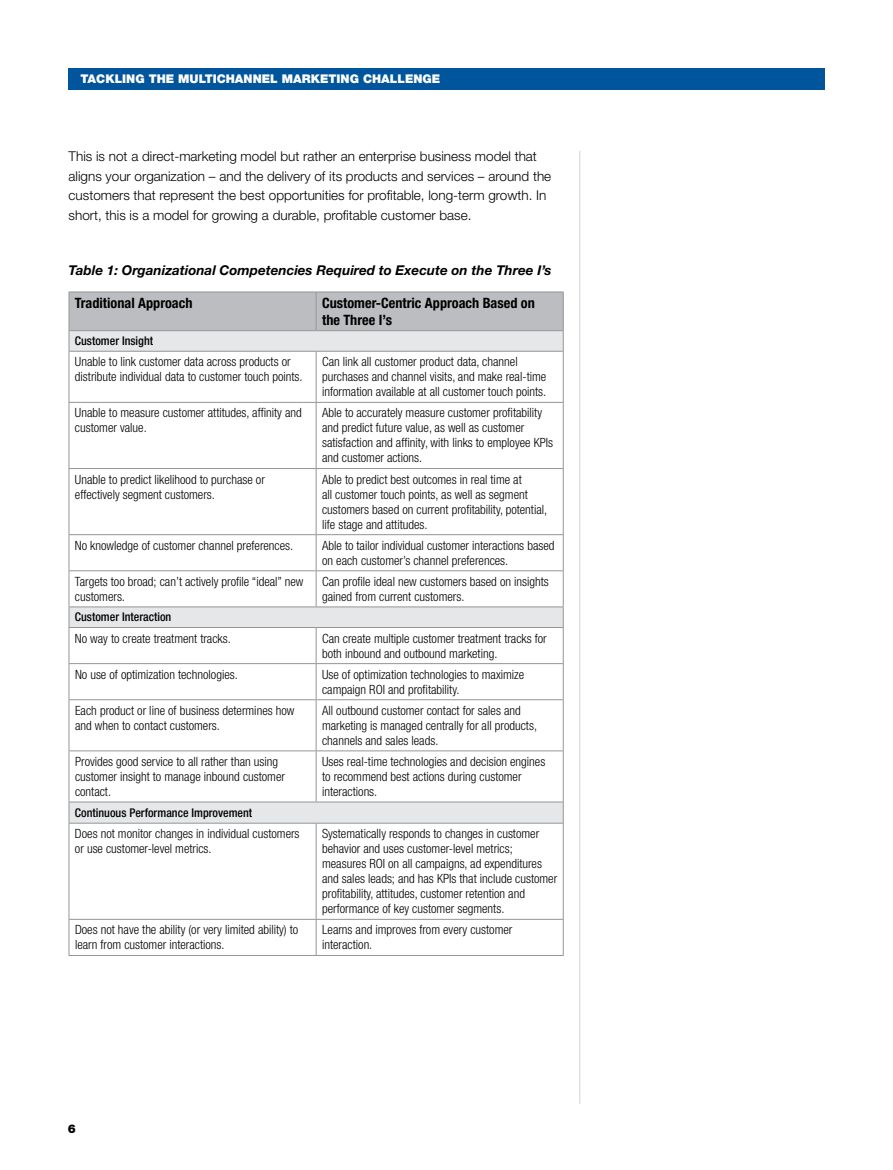
<style>
.page{position:relative;width:893px;height:1170px;background:#fff}
.page>*{position:absolute;margin:0;border:0;box-sizing:border-box;transform-origin:0 0}
.t1{font:700 condensed 14.25px/16.5px "Helvetica Neue LT Std";color:#000}
.t2{font:300 13.5px/19.5px "Helvetica Neue LT Std";color:#000}
.t3{font:italic 700 13.5px "Helvetica Neue LT Std";color:#000}
.t4{font:300 condensed 12.75px/15px "Helvetica Neue LT Std";color:#000}
.t5{font:500 condensed 12px "Helvetica Neue LT Std";color:#000}
.t6{font:900 12px "Helvetica Neue LT Std";color:#fff}
.t7{font:900 12px "Helvetica Neue LT Std";color:#000}
</style>
<div class="page">
<div style="left:68px;top:68px;width:757px;height:21px;background:#00559c"></div>
<svg style="left:70px;top:352px;width:493px;height:470px"></svg>
<hr style="left:69px;top:291px;width:247px;height:1px;background:#939598">
<hr style="left:316px;top:291px;width:248px;height:1px;background:#939598">
<svg style="left:69px;top:292px;width:495px;height:59px;background:#c8c9cb"></svg>
<hr style="left:69px;top:351px;width:247px;height:1px;background:#939598">
<hr style="left:69px;top:351px;width:1px;height:51px;background:#939598">
<hr style="left:316px;top:351px;width:248px;height:1px;background:#939598">
<hr style="left:316px;top:351px;width:1px;height:51px;background:#939598">
<hr style="left:563px;top:351px;width:1px;height:51px;background:#939598">
<hr style="left:69px;top:402px;width:247px;height:1px;background:#939598">
<hr style="left:69px;top:403px;width:1px;height:65px;background:#939598">
<hr style="left:316px;top:402px;width:248px;height:1px;background:#939598">
<hr style="left:316px;top:403px;width:1px;height:65px;background:#939598">
<hr style="left:563px;top:403px;width:1px;height:65px;background:#939598">
<hr style="left:69px;top:468px;width:247px;height:1px;background:#939598">
<hr style="left:69px;top:469px;width:1px;height:65px;background:#939598">
<hr style="left:316px;top:468px;width:248px;height:1px;background:#939598">
<hr style="left:316px;top:469px;width:1px;height:65px;background:#939598">
<hr style="left:563px;top:469px;width:1px;height:65px;background:#939598">
<hr style="left:69px;top:534px;width:247px;height:1px;background:#939598">
<hr style="left:69px;top:535px;width:1px;height:35px;background:#939598">
<hr style="left:316px;top:534px;width:248px;height:1px;background:#939598">
<hr style="left:316px;top:535px;width:1px;height:35px;background:#939598">
<hr style="left:563px;top:535px;width:1px;height:35px;background:#939598">
<hr style="left:69px;top:570px;width:247px;height:1px;background:#939598">
<hr style="left:69px;top:571px;width:1px;height:35px;background:#939598">
<hr style="left:316px;top:570px;width:248px;height:1px;background:#939598">
<hr style="left:316px;top:571px;width:1px;height:35px;background:#939598">
<hr style="left:563px;top:571px;width:1px;height:35px;background:#939598">
<hr style="left:69px;top:606px;width:247px;height:1px;background:#939598">
<svg style="left:69px;top:607px;width:1px;height:20px"></svg>
<hr style="left:316px;top:606px;width:248px;height:1px;background:#939598">
<svg style="left:563px;top:607px;width:1px;height:20px"></svg>
<hr style="left:69px;top:627px;width:247px;height:1px;background:#939598">
<hr style="left:69px;top:628px;width:1px;height:35px;background:#939598">
<hr style="left:316px;top:627px;width:248px;height:1px;background:#939598">
<hr style="left:316px;top:628px;width:1px;height:35px;background:#939598">
<hr style="left:563px;top:628px;width:1px;height:35px;background:#939598">
<hr style="left:69px;top:663px;width:247px;height:1px;background:#939598">
<hr style="left:69px;top:664px;width:1px;height:35px;background:#939598">
<hr style="left:316px;top:663px;width:248px;height:1px;background:#939598">
<hr style="left:316px;top:664px;width:1px;height:35px;background:#939598">
<hr style="left:563px;top:664px;width:1px;height:35px;background:#939598">
<hr style="left:69px;top:699px;width:247px;height:1px;background:#939598">
<hr style="left:69px;top:700px;width:1px;height:50px;background:#939598">
<hr style="left:316px;top:699px;width:248px;height:1px;background:#939598">
<hr style="left:316px;top:700px;width:1px;height:50px;background:#939598">
<hr style="left:563px;top:700px;width:1px;height:50px;background:#939598">
<hr style="left:69px;top:750px;width:247px;height:1px;background:#939598">
<hr style="left:69px;top:751px;width:1px;height:50px;background:#939598">
<hr style="left:316px;top:750px;width:248px;height:1px;background:#939598">
<hr style="left:316px;top:751px;width:1px;height:50px;background:#939598">
<hr style="left:563px;top:751px;width:1px;height:50px;background:#939598">
<hr style="left:69px;top:801px;width:247px;height:1px;background:#939598">
<svg style="left:69px;top:802px;width:1px;height:20px"></svg>
<hr style="left:316px;top:801px;width:248px;height:1px;background:#939598">
<svg style="left:563px;top:802px;width:1px;height:20px"></svg>
<hr style="left:69px;top:822px;width:247px;height:1px;background:#939598">
<hr style="left:69px;top:823px;width:1px;height:95px;background:#939598">
<hr style="left:316px;top:822px;width:248px;height:1px;background:#939598">
<hr style="left:316px;top:823px;width:1px;height:95px;background:#939598">
<hr style="left:563px;top:823px;width:1px;height:95px;background:#939598">
<hr style="left:69px;top:918px;width:247px;height:1px;background:#939598">
<hr style="left:69px;top:919px;width:1px;height:36px;background:#939598">
<hr style="left:316px;top:918px;width:248px;height:1px;background:#939598">
<hr style="left:316px;top:919px;width:1px;height:36px;background:#939598">
<hr style="left:563px;top:919px;width:1px;height:36px;background:#939598">
<hr style="left:69px;top:955px;width:247px;height:1px;background:#939598">
<hr style="left:316px;top:955px;width:248px;height:1px;background:#939598">
<hr style="left:579px;top:151px;width:1px;height:952px;background:#d1d3d4">
<p class="t6" style="left:80px;top:72px;width:361px">TACKLING THE MULTICHANNEL MARKETING CHALLENGE</p>
<p class="t2" style="left:69px;top:146px;width:484px">This is not a direct-marketing model but rather an enterprise business model that aligns your organization – and the delivery of its products and services – around the customers that represent the best opportunities for profitable, long-term growth. In short, this is a model for growing a durable, profitable customer base.</p>
<p class="t3" style="left:69px;top:262px;width:485px">Table 1: Organizational Competencies Required to Execute on the Three I’s</p>
<p class="t1" style="left:75px;top:294px;width:119px">Traditional Approach</p>
<p class="t1" style="left:322px;top:294px;width:214px">Customer-Centric Approach Based on the Three I’s</p>
<p class="t5" style="left:75px;top:334px;width:80px">Customer Insight</p>
<p class="t4" style="left:75px;top:354px;width:229px">Unable to link customer data across products or distribute individual data to customer touch points.</p>
<p class="t4" style="left:322px;top:354px;width:226px">Can link all customer product data, channel purchases and channel visits, and make real-time information available at all customer touch points.</p>
<p class="t4" style="left:75px;top:405px;width:228px">Unable to measure customer attitudes, affinity and customer value.</p>
<p class="t4" style="left:322px;top:405px;width:233px">Able to accurately measure customer profitability and predict future value, as well as customer satisfaction and affinity, with links to employee KPIs and customer actions.</p>
<p class="t4" style="left:75px;top:471px;width:191px">Unable to predict likelihood to purchase or effectively segment customers.</p>
<p class="t4" style="left:322px;top:471px;width:227px">Able to predict best outcomes in real time at<br>all customer touch points, as well as segment customers based on current profitability, potential, life stage and attitudes.</p>
<p class="t4" style="left:75px;top:537px;width:220px">No knowledge of customer channel preferences.</p>
<p class="t4" style="left:322px;top:537px;width:234px">Able to tailor individual customer interactions based on each customer’s channel preferences.</p>
<p class="t4" style="left:75px;top:573px;width:230px">Targets too broad; can’t actively profile “ideal” new customers.</p>
<p class="t4" style="left:322px;top:573px;width:228px">Can profile ideal new customers based on insights gained from current customers.</p>
<p class="t5" style="left:75px;top:610px;width:98px">Customer Interaction</p>
<p class="t4" style="left:75px;top:630px;width:157px">No way to create treatment tracks.</p>
<p class="t4" style="left:322px;top:630px;width:226px">Can create multiple customer treatment tracks for both inbound and outbound marketing.</p>
<p class="t4" style="left:75px;top:666px;width:164px">No use of optimization technologies.</p>
<p class="t4" style="left:322px;top:666px;width:203px">Use of optimization technologies to maximize campaign ROI and profitability.</p>
<p class="t4" style="left:75px;top:702px;width:221px">Each product or line of business determines how and when to contact customers.</p>
<p class="t4" style="left:322px;top:702px;width:216px">All outbound customer contact for sales and marketing is managed centrally for all products, channels and sales leads.</p>
<p class="t4" style="left:75px;top:753px;width:212px">Provides good service to all rather than using customer insight to manage inbound customer contact.</p>
<p class="t4" style="left:322px;top:753px;width:225px">Uses real-time technologies and decision engines to recommend best actions during customer interactions.</p>
<p class="t5" style="left:75px;top:805px;width:179px">Continuous Performance Improvement</p>
<p class="t4" style="left:75px;top:826px;width:226px">Does not monitor changes in individual customers or use customer-level metrics.</p>
<p class="t4" style="left:322px;top:826px;width:237px">Systematically responds to changes in customer behavior and uses customer-level metrics; measures ROI on all campaigns, ad expenditures and sales leads; and has KPIs that include customer profitability, attitudes, customer retention and performance of key customer segments.</p>
<p class="t4" style="left:75px;top:922px;width:225px">Does not have the ability (or very limited ability) to learn from customer interactions.</p>
<p class="t4" style="left:322px;top:922px;width:192px">Learns and improves from every customer interaction.</p>
<p class="t7" style="left:68px;top:1121px;width:10px">6</p>
</div>
